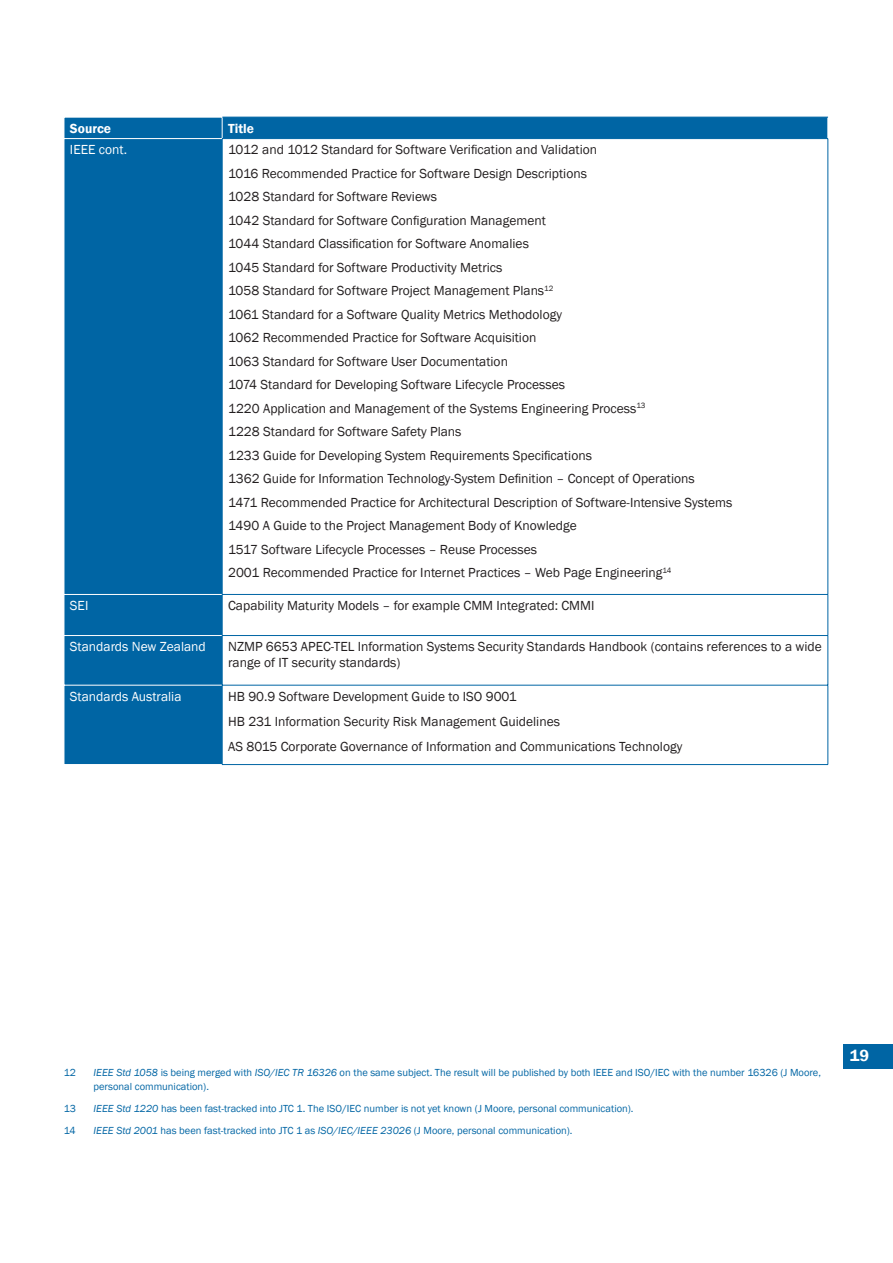
<style>
.page{position:relative;width:893px;height:1263px;background:#fff}
.page>*{position:absolute;margin:0;border:0;box-sizing:border-box;transform-origin:0 0}
.t1{font:600 16.5px "Franklin Gothic";color:#fff}
.t2{font:13.5px/23.5px "Franklin Gothic";color:#231f20}
.t3{font:13.5px "Franklin Gothic";color:#fff}
.t4{font:600 13.5px "Franklin Gothic";color:#fff}
.t5{font:10.5px/13.5px "Franklin Gothic";color:#0065a4}
.s1{font-style:italic}
</style>
<div class="page">
<div style="left:843px;top:1044px;width:50px;height:25px;background:#0065a4"></div>
<div style="left:65px;top:139px;width:157px;height:625px;background:#0065a4"></div>
<hr style="left:64px;top:594px;width:158px;height:1px;background:#fff">
<hr style="left:64px;top:635px;width:158px;height:1px;background:#fff">
<hr style="left:64px;top:685px;width:158px;height:1px;background:#fff">
<div style="left:64px;top:117px;width:765px;height:22px;background:#0065a4"></div>
<hr style="left:64px;top:138px;width:158px;height:1px;background:#fff">
<hr style="left:222px;top:138px;width:606px;height:1px;background:#0065a4">
<hr style="left:222px;top:139px;width:1px;height:455px;background:#0065a4">
<hr style="left:828px;top:139px;width:1px;height:455px;background:#0065a4">
<hr style="left:222px;top:594px;width:606px;height:1px;background:#0065a4">
<hr style="left:222px;top:595px;width:1px;height:40px;background:#0065a4">
<hr style="left:828px;top:595px;width:1px;height:40px;background:#0065a4">
<hr style="left:222px;top:635px;width:606px;height:1px;background:#0065a4">
<hr style="left:222px;top:636px;width:1px;height:49px;background:#0065a4">
<hr style="left:828px;top:636px;width:1px;height:49px;background:#0065a4">
<hr style="left:222px;top:685px;width:606px;height:1px;background:#0065a4">
<hr style="left:222px;top:685px;width:1px;height:79px;background:#0065a4">
<hr style="left:828px;top:685px;width:1px;height:79px;background:#0065a4">
<hr style="left:222px;top:764px;width:606px;height:1px;background:#0065a4">
<hr style="left:222px;top:117px;width:606px;height:1px;background:#0065a4">
<p class="t4" style="left:70px;top:120px;width:43px">Source</p>
<p class="t4" style="left:228px;top:120px;width:27px">Title</p>
<p class="t3" style="left:70px;top:142px;width:59px">IEEE cont.</p>
<p class="t2" style="left:228px;top:138px;width:506px">1012 and 1012 Standard for Software Verification and Validation<br>1016 Recommended Practice for Software Design Descriptions<br>1028 Standard for Software Reviews<br>1042 Standard for Software Configuration Management<br>1044 Standard Classification for Software Anomalies<br>1045 Standard for Software Productivity Metrics<br>1058 Standard for Software Project Management Plans<sup>12<br></sup>1061 Standard for a Software Quality Metrics Methodology<br>1062 Recommended Practice for Software Acquisition<br>1063 Standard for Software User Documentation<br>1074 Standard for Developing Software Lifecycle Processes<br>1220 Application and Management of the Systems Engineering Process<sup>13<br></sup>1228 Standard for Software Safety Plans<br>1233 Guide for Developing System Requirements Specifications<br>1362 Guide for Information Technology-System Definition – Concept of Operations<br>1471 Recommended Practice for Architectural Description of Software-Intensive Systems 1490 A Guide to the Project Management Body of Knowledge<br>1517 Software Lifecycle Processes – Reuse Processes<br>2001 Recommended Practice for Internet Practices – Web Page Engineering<sup>14</sup></p>
<p class="t3" style="left:70px;top:597px;width:20px">SEI</p>
<p class="t2" style="left:228px;top:593px;width:368px">Capability Maturity Models – for example CMM Integrated: CMMI</p>
<p class="t3" style="left:70px;top:639px;width:137px">Standards New Zealand</p>
<p class="t2" style="left:228px;top:638px;width:595px;line-height:16.5px">NZMP 6653 APEC-TEL Information Systems Security Standards Handbook (contains references to a wide range of IT security standards)</p>
<p class="t3" style="left:70px;top:688px;width:113px">Standards Australia</p>
<p class="t2" style="left:228px;top:683px;width:456px;line-height:25px">HB 90.9 Software Development Guide to ISO 9001<br>HB 231 Information Security Risk Management Guidelines<br>AS 8015 Corporate Governance of Information and Communications Technology</p>
<p class="t5" style="left:64px;top:1066px;width:14px">12</p>
<p class="t5" style="left:94px;top:1066px;width:729px"><span class="s1">IEEE Std 1058</span> is being merged with <span class="s1">ISO/IEC TR 16326</span> on the same subject. The result will be published by both IEEE and ISO/IEC with the number 16326 (J Moore, personal communication).</p>
<p class="t5" style="left:64px;top:1101px;width:14px">13</p>
<p class="t5" style="left:94px;top:1101px;width:541px"><span class="s1">IEEE Std 1220</span> has been fast-tracked into JTC 1. The ISO/IEC number is not yet known (J Moore, personal communication).</p>
<p class="t5" style="left:64px;top:1123px;width:13px">14</p>
<p class="t5" style="left:94px;top:1123px;width:480px"><span class="s1">IEEE Std 2001</span> has been fast-tracked into JTC 1 as <span class="s1">ISO/IEC/IEEE 23026</span> (J Moore, personal communication).</p>
<p class="t1" style="left:850px;top:1046px;width:21px">19</p>
</div>
